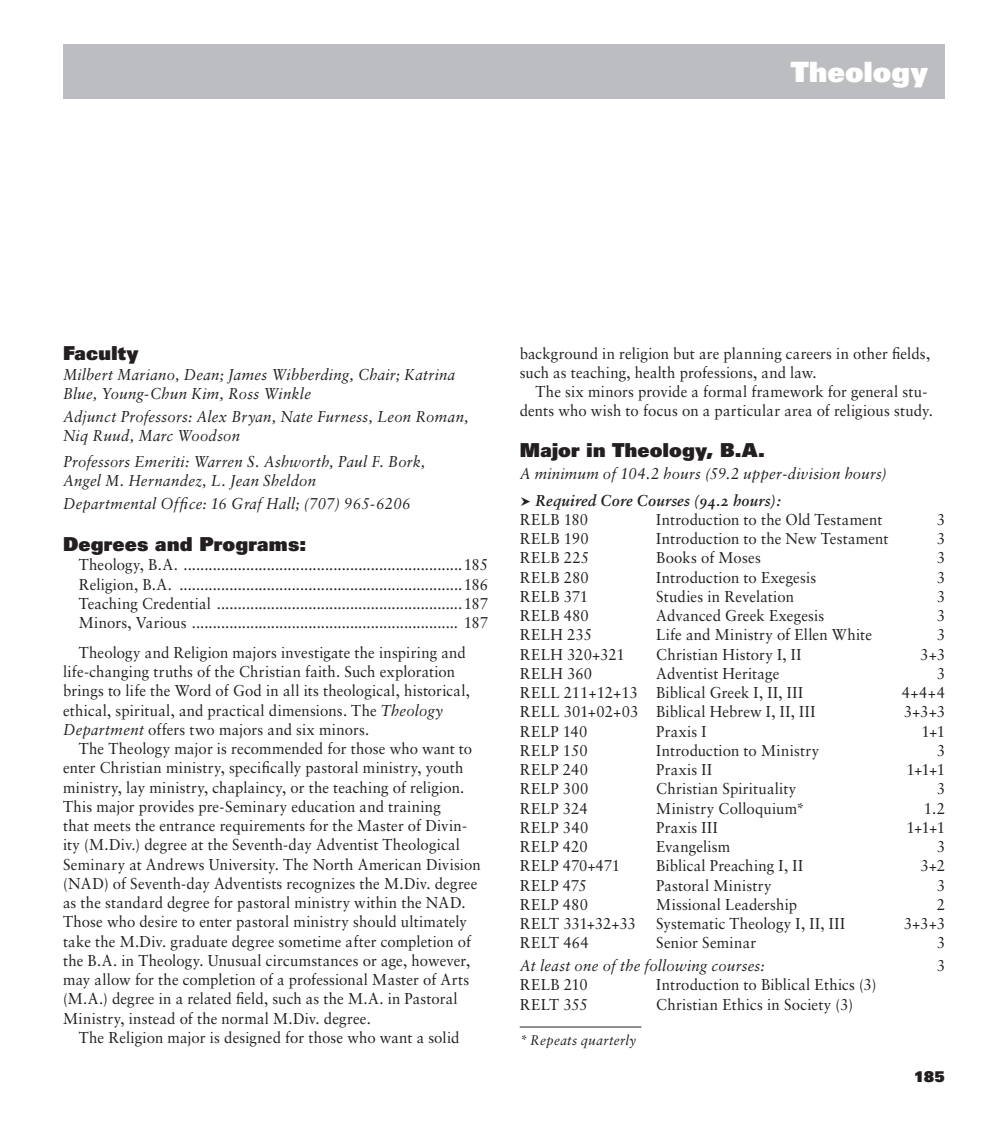
<style>
.page{position:relative;width:1008px;height:1134px;background:#fff}
.page>*{position:absolute;margin:0;border:0;box-sizing:border-box;transform-origin:0 0}
.Dept_Header-RiGHT{font:28px "Univers LT Std X Black";letter-spacing:.005em;color:#fff}
.PrgmHeadingLargeBold{font:19.25px "Univers LT Std X Black";letter-spacing:.01em;color:#231f20}
.PrgmText{font:15.75px/19.2px "Sabon";letter-spacing:.01em;color:#231f20;scale:.95 1}
.PrgmListingForCourse{font:15.75px "Sabon";letter-spacing:.015em;color:#231f20;scale:.95 1}
.PrgmDegreesList{font:15.75px "Sabon";letter-spacing:.005em;color:#231f20;scale:.95 1}
.PrgmTextItal{font:italic 15.75px/19.2px "Sabon";letter-spacing:.02em;color:#231f20;scale:.95 1}
.PrgmHeadingItalNumbe{font:italic 15.75px "Sabon";letter-spacing:.02em;color:#231f20;scale:.95 1}
.PrgmHeadingArrowBold{font:15.75px "Sabon Bold Italic Os F";letter-spacing:.01em;color:#231f20;scale:.95 1}
.PrgmListingForCourse-2{font:15.75px "Sabon";letter-spacing:-.015em;color:#231f20;scale:.95 1}
.PrgmListingForCourse-3{font:15.75px "Sabon";letter-spacing:-.01em;color:#231f20;scale:.95 1}
.PrgmHeadingItalNumbe-2{font:15.75px "Sabon";color:#231f20;scale:.95 1}
.t1{font:14.88px "Univers LT Std X Black";color:#231f20}
.PrgmFootnote{font:italic 14px "Sabon";letter-spacing:.025em;color:#231f20;scale:.95 1}
.s1{font-style:italic}
</style>
<div class="page">
<hr style="left:520px;top:1027px;width:121px;height:1px;background:#231f20">
<div style="left:63px;top:44px;width:882px;height:55px;background:#bcbdc0"></div>
<p class="Dept_Header-RiGHT" style="left:791px;top:53px;width:139px">Theology</p>
<p class="PrgmHeadingLargeBold" style="left:63px;top:341px;width:77px">Faculty</p>
<p class="PrgmTextItal" style="left:63px;top:365px;width:415px">Milbert Mariano, Dean; James Wibberding, Chair; Katrina<br>Blue, Young-Chun Kim, Ross Winkle</p>
<p class="PrgmTextItal" style="left:63px;top:407px;width:429px">Adjunct Professors: Alex Bryan, Nate Furness, Leon Roman,<br>Niq Ruud, Marc Woodson</p>
<p class="PrgmTextItal" style="left:63px;top:452px;width:383px">Professors Emeriti: Warren S. Ashworth, Paul F. Bork,<br>Angel M. Hernandez, L. Jean Sheldon</p>
<p class="PrgmTextItal" style="left:63px;top:494px;width:367px">Departmental Office: 16 Graf Hall; (707) 965-6206</p>
<p class="PrgmHeadingLargeBold" style="left:63px;top:532px;width:245px">Degrees and Programs:</p>
<p class="PrgmDegreesList" style="left:79px;top:556px;width:433px">Theology, B.A. ...................................................................185</p>
<p class="PrgmDegreesList" style="left:79px;top:575px;width:433px">Religion, B.A. ....................................................................186</p>
<p class="PrgmDegreesList" style="left:79px;top:594px;width:433px">Teaching Credential ...........................................................187</p>
<p class="PrgmDegreesList" style="left:79px;top:613px;width:433px">Minors, Various ................................................................ 187</p>
<p class="PrgmText" style="left:63px;top:643px;width:430px;text-indent:16px">Theology and Religion majors investigate the inspiring and life-changing truths of the Christian faith. Such exploration brings to life the Word of God in all its theological, historical, ethical, spiritual, and practical dimensions. The <span class="s1">Theology Department</span> offers two majors and six minors.</p>
<p class="PrgmText" style="left:63px;top:739px;width:441px;text-indent:16px">The Theology major is recommended for those who want to enter Christian ministry, specifically pastoral ministry, youth ministry, lay ministry, chaplaincy, or the teaching of religion.<br>This major provides pre-Seminary education and training<br>that meets the entrance requirements for the Master of Divin&shy;ity (M.Div.) degree at the Seventh-day Adventist Theological Seminary at Andrews University. The North American Division (NAD) of Seventh-day Adventists recognizes the M.Div. degree as the standard degree for pastoral ministry within the NAD.<br>Those who desire to enter pastoral ministry should ultimately take the M.Div. graduate degree sometime after completion of the B.A. in Theology. Unusual circumstances or age, however, may allow for the completion of a professional Master of Arts (M.A.) degree in a related field, such as the M.A. in Pastoral Ministry, instead of the normal M.Div. degree.</p>
<p class="PrgmText" style="left:79px;top:1028px;width:402px">The Religion major is designed for those who want a solid</p>
<p class="PrgmText" style="left:520px;top:343px;width:434px">background in religion but are planning careers in other fields, such as teaching, health professions, and law.</p>
<p class="PrgmText" style="left:520px;top:382px;width:436px;text-indent:16px">The six minors provide a formal framework for general stu&shy;dents who wish to focus on a particular area of religious study.</p>
<p class="PrgmHeadingLargeBold" style="left:520px;top:437px;width:247px">Major in Theology, B.A.</p>
<p class="PrgmTextItal" style="left:520px;top:464px;width:388px">A minimum of 104.2 hours (59.2 upper-division hours)</p>
<p class="PrgmHeadingArrowBold" style="left:536px;top:491px;width:259px">Required Core Courses (94.2 hours):</p>
<p class="PrgmListingForCourse" style="left:520px;top:510px;width:74px">RELB 180</p>
<p class="PrgmListingForCourse" style="left:656px;top:510px;width:239px">Introduction to the Old Testament</p>
<p class="PrgmListingForCourse" style="left:937px;top:510px;width:10px">3</p>
<p class="PrgmListingForCourse" style="left:520px;top:529px;width:74px">RELB 190</p>
<p class="PrgmListingForCourse" style="left:656px;top:529px;width:246px">Introduction to the New Testament</p>
<p class="PrgmListingForCourse" style="left:937px;top:529px;width:10px">3</p>
<p class="PrgmListingForCourse" style="left:520px;top:549px;width:75px">RELB 225</p>
<p class="PrgmListingForCourse" style="left:656px;top:549px;width:112px">Books of Moses</p>
<p class="PrgmListingForCourse" style="left:937px;top:549px;width:10px">3</p>
<p class="PrgmListingForCourse" style="left:520px;top:568px;width:74px">RELB 280</p>
<p class="PrgmListingForCourse" style="left:656px;top:568px;width:170px">Introduction to Exegesis</p>
<p class="PrgmListingForCourse" style="left:937px;top:568px;width:10px">3</p>
<p class="PrgmListingForCourse" style="left:520px;top:587px;width:74px">RELB 371</p>
<p class="PrgmListingForCourse" style="left:656px;top:587px;width:147px">Studies in Revelation</p>
<p class="PrgmListingForCourse" style="left:937px;top:587px;width:10px">3</p>
<p class="PrgmListingForCourse" style="left:520px;top:606px;width:74px">RELB 480</p>
<p class="PrgmListingForCourse" style="left:656px;top:606px;width:178px">Advanced Greek Exegesis</p>
<p class="PrgmListingForCourse" style="left:937px;top:606px;width:10px">3</p>
<p class="PrgmListingForCourse" style="left:520px;top:626px;width:78px">RELH 235</p>
<p class="PrgmListingForCourse" style="left:656px;top:626px;width:229px">Life and Ministry of Ellen White</p>
<p class="PrgmListingForCourse" style="left:937px;top:626px;width:10px">3</p>
<p class="PrgmListingForCourse" style="left:520px;top:645px;width:112px">RELH 320+321</p>
<p class="PrgmListingForCourse" style="left:656px;top:645px;width:154px">Christian History I, II</p>
<p class="PrgmListingForCourse" style="left:920px;top:645px;width:27px">3+3</p>
<p class="PrgmListingForCourse" style="left:520px;top:664px;width:78px">RELH 360</p>
<p class="PrgmListingForCourse" style="left:656px;top:664px;width:131px">Adventist Heritage</p>
<p class="PrgmListingForCourse" style="left:937px;top:664px;width:10px">3</p>
<p class="PrgmListingForCourse" style="left:520px;top:683px;width:300px">RELL 211+12+13 Biblical Greek I, II, III</p>
<p class="PrgmListingForCourse" style="left:902px;top:683px;width:47px">4+4+4</p>
<p class="PrgmListingForCourse" style="left:520px;top:703px;width:313px">RELL 301+02+03 Biblical Hebrew I, II, III</p>
<p class="PrgmListingForCourse" style="left:904px;top:703px;width:45px">3+3+3</p>
<p class="PrgmListingForCourse" style="left:520px;top:722px;width:73px">RELP 140</p>
<p class="PrgmListingForCourse" style="left:656px;top:722px;width:54px">Praxis I</p>
<p class="PrgmListingForCourse" style="left:922px;top:722px;width:26px">1+1</p>
<p class="PrgmListingForCourse" style="left:520px;top:741px;width:73px">RELP 150</p>
<p class="PrgmListingForCourse" style="left:656px;top:741px;width:173px">Introduction to Ministry</p>
<p class="PrgmListingForCourse" style="left:937px;top:741px;width:10px">3</p>
<p class="PrgmListingForCourse" style="left:520px;top:760px;width:74px">RELP 240</p>
<p class="PrgmListingForCourse" style="left:656px;top:760px;width:60px">Praxis II</p>
<p class="PrgmListingForCourse" style="left:907px;top:760px;width:42px">1+1+1</p>
<p class="PrgmListingForCourse" style="left:520px;top:780px;width:74px">RELP 300</p>
<p class="PrgmListingForCourse" style="left:656px;top:780px;width:149px">Christian Spirituality</p>
<p class="PrgmListingForCourse" style="left:937px;top:780px;width:10px">3</p>
<p class="PrgmListingForCourse" style="left:520px;top:799px;width:73px">RELP 324</p>
<p class="PrgmListingForCourse" style="left:656px;top:799px;width:158px">Ministry Colloquium*</p>
<p class="PrgmListingForCourse" style="left:924px;top:799px;width:24px">1.2</p>
<p class="PrgmListingForCourse" style="left:520px;top:818px;width:74px">RELP 340</p>
<p class="PrgmListingForCourse" style="left:656px;top:818px;width:66px">Praxis III</p>
<p class="PrgmListingForCourse" style="left:907px;top:818px;width:42px">1+1+1</p>
<p class="PrgmListingForCourse" style="left:520px;top:837px;width:73px">RELP 420</p>
<p class="PrgmListingForCourse" style="left:656px;top:837px;width:79px">Evangelism</p>
<p class="PrgmListingForCourse" style="left:937px;top:837px;width:10px">3</p>
<p class="PrgmListingForCourse-3" style="left:520px;top:857px;width:107px">RELP 470+471</p>
<p class="PrgmListingForCourse" style="left:656px;top:857px;width:156px">Biblical Preaching I, II</p>
<p class="PrgmListingForCourse" style="left:920px;top:857px;width:27px">3+2</p>
<p class="PrgmListingForCourse" style="left:520px;top:876px;width:72px">RELP 475</p>
<p class="PrgmListingForCourse" style="left:656px;top:876px;width:123px">Pastoral Ministry</p>
<p class="PrgmListingForCourse" style="left:937px;top:876px;width:10px">3</p>
<p class="PrgmListingForCourse" style="left:520px;top:895px;width:73px">RELP 480</p>
<p class="PrgmListingForCourse" style="left:656px;top:895px;width:150px">Missional Leadership</p>
<p class="PrgmListingForCourse" style="left:937px;top:895px;width:10px">2</p>
<p class="PrgmListingForCourse-2" style="left:520px;top:914px;width:124px">RELT 331+32+33</p>
<p class="PrgmListingForCourse" style="left:656px;top:914px;width:200px">Systematic Theology I, II, III</p>
<p class="PrgmListingForCourse" style="left:904px;top:914px;width:45px">3+3+3</p>
<p class="PrgmListingForCourse" style="left:520px;top:934px;width:74px">RELT 464</p>
<p class="PrgmListingForCourse" style="left:656px;top:934px;width:107px">Senior Seminar</p>
<p class="PrgmListingForCourse" style="left:937px;top:934px;width:10px">3</p>
<p class="PrgmHeadingItalNumbe" style="left:520px;top:957px;width:259px">At least one of the following courses:</p>
<p class="PrgmHeadingItalNumbe-2" style="left:937px;top:956px;width:10px">3</p>
<p class="PrgmListingForCourse" style="left:520px;top:976px;width:73px">RELB 210</p>
<p class="PrgmListingForCourse" style="left:656px;top:976px;width:233px">Introduction to Biblical Ethics (3)</p>
<p class="PrgmListingForCourse" style="left:520px;top:995px;width:73px">RELT 355</p>
<p class="PrgmListingForCourse" style="left:656px;top:995px;width:209px">Christian Ethics in Society (3)</p>
<p class="PrgmFootnote" style="left:520px;top:1032px;width:124px">* Repeats quarterly</p>
<p class="t1" style="left:914px;top:1066px;width:32px">185</p>
</div>
